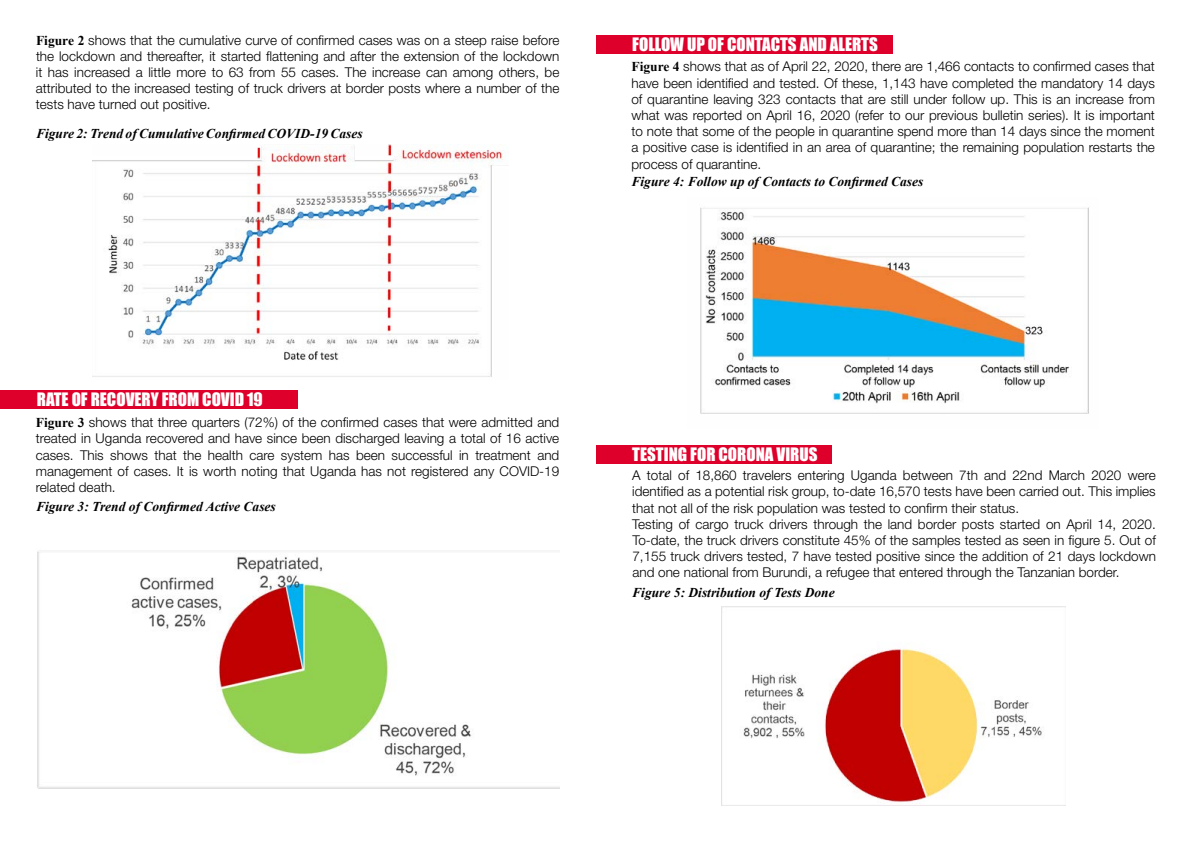
<style>
.page{position:relative;width:1191px;height:842px;background:#fff}
.page>*{position:absolute;margin:0;border:0;box-sizing:border-box;transform-origin:0 0}
.t1{font:17px "Impact";color:#fff}
.t2{font:300 13.5px/16.2px "Helvetica Neue LT Std";color:#000;text-align:justify}
.t3{font:italic 700 13.5px "Times New Roman";color:#000}
.s1{font-family:"Times New Roman";font-weight:700}
</style>
<div class="page">
<div style="left:0;top:390px;width:298px;height:19px;background:#de002b"></div>
<img style="left:93px;top:145px;width:410px;height:232px">
<img style="left:37px;top:551px;width:522px;height:237px">
<div style="left:596px;top:35px;width:297px;height:18px;background:#de002b"></div>
<div style="left:596px;top:445px;width:236px;height:19px;background:#de002b"></div>
<img style="left:700px;top:207px;width:389px;height:207px">
<img style="left:721px;top:607px;width:344px;height:199px">
<p class="t2" style="left:36px;top:31px;width:525px"><span class="s1">Figure 2</span> shows that the cumulative curve of confirmed cases was on a steep raise before the lockdown and thereafter, it started flattening and after the extension of the lockdown it has increased a little more to 63 from 55 cases. The increase can among others, be attributed to the increased testing of truck drivers at border posts where a number of the tests have turned out positive.</p>
<p class="t3" style="left:36px;top:124px;width:328px">Figure 2: Trend of Cumulative Confirmed COVID-19 Cases</p>
<p class="t1" style="left:632px;top:31px;width:247px">FOLLOW UP OF CONTACTS AND ALERTS</p>
<p class="t2" style="left:631px;top:58px;width:525px"><span class="s1">Figure 4</span> shows that as of April 22, 2020, there are 1,466 contacts to confirmed cases that have been identified and tested. Of these, 1,143 have completed the mandatory 14 days of quarantine leaving 323 contacts that are still under follow up. This is an increase from what was reported on April 16, 2020 (refer to our previous bulletin series). It is important to note that some of the people in quarantine spend more than 14 days since the moment a positive case is identified in an area of quarantine; the remaining population restarts the process of quarantine.</p>
<p class="t3" style="left:631px;top:172px;width:293px">Figure 4: Follow up of Contacts to Confirmed Cases</p>
<p class="t1" style="left:37px;top:387px;width:227px">RATE OF RECOVERY FROM COVID 19</p>
<p class="t2" style="left:36px;top:414px;width:525px"><span class="s1">Figure 3</span> shows that three quarters (72%) of the confirmed cases that were admitted and treated in Uganda recovered and have since been discharged leaving a total of 16 active cases. This shows that the health care system has been successful in treatment and management of cases. It is worth noting that Uganda has not registered any COVID-19 related death.</p>
<p class="t3" style="left:36px;top:497px;width:241px">Figure 3: Trend of Confirmed Active Cases</p>
<p class="t1" style="left:632px;top:441px;width:187px">TESTING FOR CORONA VIRUS</p>
<p class="t2" style="left:632px;top:467px;width:525px;text-align:left">A total of 18,860 travelers entering Uganda between 7th and 22nd March 2020 were identified as a potential risk group, to-date 16,570 tests have been carried out. This implies that not all of the risk population was tested to confirm their status.<br>Testing of cargo truck drivers through the land border posts started on April 14, 2020.<br>To-date, the truck drivers constitute 45% of the samples tested as seen in figure 5. Out of 7,155 truck drivers tested, 7 have tested positive since the addition of 21 days lockdown and one national from Burundi, a refugee that entered through the Tanzanian border.</p>
<p class="t3" style="left:632px;top:583px;width:204px">Figure 5: Distribution of Tests Done</p>
</div>
